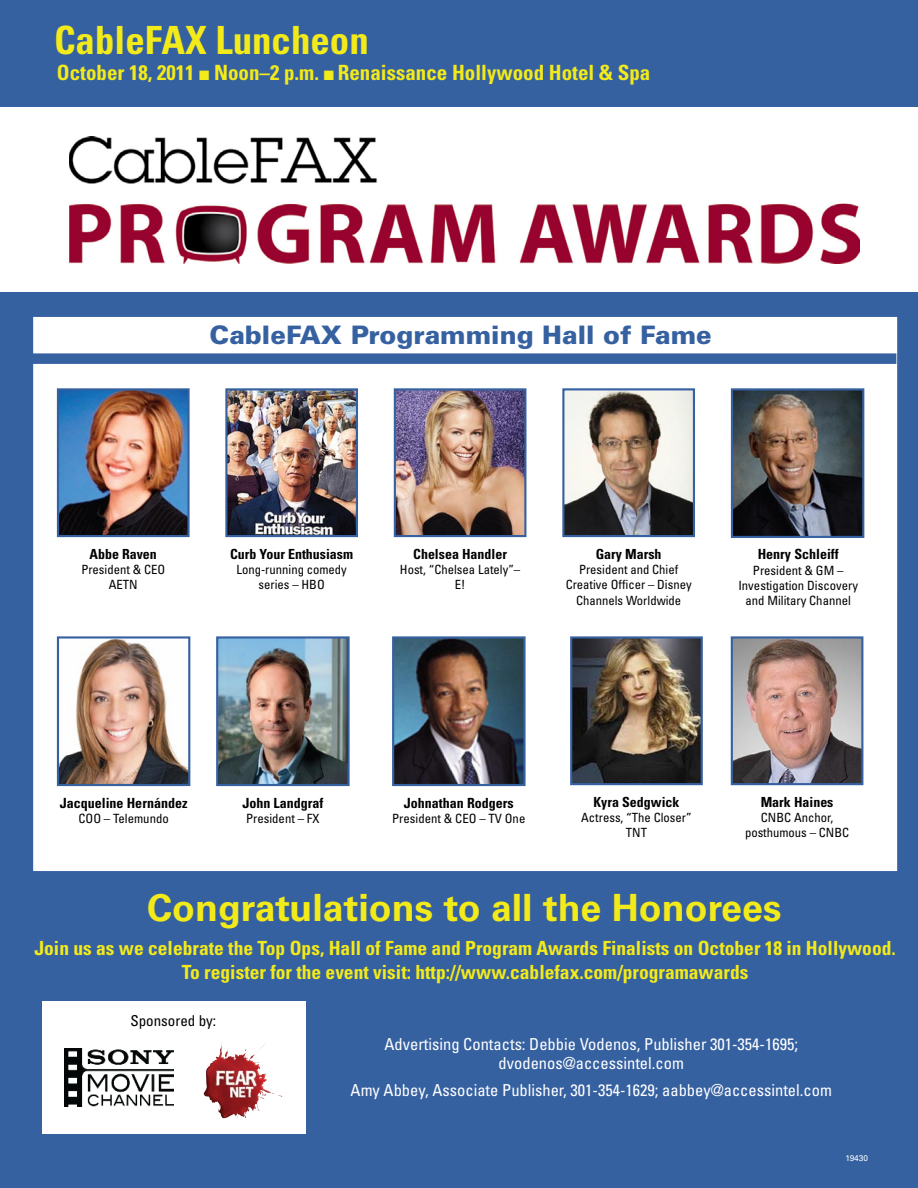
<style>
.page{position:relative;width:918px;height:1188px;background:#3661a1}
.page>*{position:absolute;margin:0;border:0;box-sizing:border-box;transform-origin:0 0}
.t1{font:700 condensed 38.85px "Univers LT Std";color:#f3ea1a}
.t2{font:700 37.5px "Univers LT Std";color:#f3ea1a}
.t3{font:900 25.5px "Univers LT Std";color:#3661a1}
.t4{font:700 condensed 21px "Univers LT Std";color:#f3ea1a}
.t5{font:700 condensed 19.5px/23.4px "Univers LT Std";color:#f3ea1a;text-align:center}
.t6{font:condensed 16.5px/19.5px "Univers LT Std";color:#fff;text-align:center}
.t7{font:condensed 15px "Univers LT Std";color:#000}
.t8{font:700 condensed 14.1px "Univers LT Std";color:#000}
.t9{font:700 condensed 13.95px "Univers LT Std";color:#000}
.t10{font:condensed 12.75px/15.3px "Univers LT Std";color:#000;text-align:center}
.t11{font:condensed 12.6px/15.1px "Univers LT Std";color:#000;text-align:center}
.t12{font:8.25px "Univers LT Std";color:#fff}
</style>
<div class="page">
<div style="left:42px;top:1001px;width:263px;height:133px;background:#fff"></div>
<div style="left:0;top:107px;width:918px;height:185px;background:#fff"></div>
<div style="left:33px;top:317px;width:864px;height:554px;background:#fff"></div>
<div style="left:0;top:353px;width:896px;height:11px;background:#3661a1"></div>
<img style="left:60px;top:391px;width:127px;height:143px">
<div style="left:57px;top:388px;width:133px;height:149px;border:2px solid #3661a1"></div>
<img style="left:228px;top:391px;width:127px;height:143px">
<div style="left:225px;top:388px;width:133px;height:149px;border:2px solid #3661a1"></div>
<img style="left:397px;top:391px;width:126px;height:143px">
<div style="left:394px;top:388px;width:132px;height:149px;border:2px solid #3661a1"></div>
<img style="left:565px;top:391px;width:127px;height:143px">
<div style="left:562px;top:388px;width:133px;height:149px;border:2px solid #3661a1"></div>
<img style="left:734px;top:391px;width:127px;height:144px">
<div style="left:731px;top:388px;width:133px;height:150px;border:2px solid #3661a1"></div>
<img style="left:60px;top:639px;width:127px;height:144px">
<div style="left:57px;top:636px;width:133px;height:150px;border:2px solid #3661a1"></div>
<img style="left:219px;top:639px;width:128px;height:144px">
<div style="left:216px;top:636px;width:134px;height:150px;border:2px solid #3661a1"></div>
<img style="left:395px;top:639px;width:128px;height:144px">
<div style="left:392px;top:636px;width:134px;height:150px;border:2px solid #3661a1"></div>
<img style="left:64px;top:1049px;width:110px;height:57px">
<img style="left:205px;top:1042px;width:17px;height:49px">
<img style="left:573px;top:639px;width:127px;height:143px">
<div style="left:570px;top:636px;width:133px;height:149px;border:2px solid #3661a1"></div>
<img style="left:734px;top:639px;width:126px;height:143px">
<div style="left:731px;top:636px;width:132px;height:149px;border:2px solid #3661a1"></div>
<img style="left:69px;top:137px;width:791px;height:126px">
<h1 class="t1" style="left:54px;top:16px;width:316px">CableFAX Luncheon</h1>
<h3 class="t4" style="left:57px;top:60px;width:595px">October 18, 2011 ■ Noon–2 p.m. ■ Renaissance Hollywood Hotel &amp; Spa</h3>
<h3 class="t3" style="left:210px;top:319px;width:504px">CableFAX Programming Hall of Fame</h3>
<p class="t9" style="left:90px;top:545px;width:69px">Abbe Raven</p>
<p class="t11" style="left:81px;top:562px;width:85px">President &amp; CEO<br>AETN</p>
<p class="t9" style="left:230px;top:545px;width:125px">Curb Your Enthusiasm</p>
<p class="t11" style="left:236px;top:562px;width:112px">Long-running comedy series – HBO</p>
<p class="t9" style="left:413px;top:545px;width:95px">Chelsea Handler</p>
<p class="t11" style="left:400px;top:562px;width:122px">Host, “Chelsea Lately”–<br>E!</p>
<p class="t9" style="left:596px;top:545px;width:67px">Gary Marsh</p>
<p class="t11" style="left:566px;top:562px;width:128px">President and Chief<br>Creative Officer – Disney<br>Channels Worldwide</p>
<p class="t8" style="left:758px;top:546px;width:83px">Henry Schleiff</p>
<p class="t10" style="left:738px;top:562px;width:121px">President &amp; GM –<br>Investigation Discovery and Military Channel</p>
<p class="t8" style="left:60px;top:794px;width:129px">Jacqueline Hernández</p>
<p class="t10" style="left:78px;top:810px;width:92px">COO – Telemundo</p>
<p class="t8" style="left:242px;top:794px;width:83px">John Landgraf</p>
<p class="t10" style="left:246px;top:810px;width:75px">President – FX</p>
<p class="t8" style="left:404px;top:794px;width:111px">Johnathan Rodgers</p>
<p class="t10" style="left:392px;top:810px;width:135px">President &amp; CEO – TV One</p>
<p class="t9" style="left:594px;top:793px;width:87px">Kyra Sedgwick</p>
<p class="t11" style="left:581px;top:810px;width:112px">Actress, “The Closer”<br>TNT</p>
<p class="t9" style="left:761px;top:793px;width:74px">Mark Haines</p>
<p class="t11" style="left:745px;top:810px;width:106px">CNBC Anchor, posthumous – CNBC</p>
<h2 class="t2" style="left:147px;top:886px;width:636px">Congratulations to all the Honorees</h2>
<h3 class="t5" style="left:34px;top:937px;width:863px">Join us as we celebrate the Top Ops, Hall of Fame and Program Awards Finalists on October 18 in Hollywood.<br>To register for the event visit: http://www.cablefax.com/programawards</h3>
<p class="t7" style="left:130px;top:1012px;width:87px">Sponsored by:</p>
<h3 class="t6" style="left:385px;top:1034px;width:415px">Advertising Contacts: Debbie Vodenos, Publisher 301-354-1695; dvodenos@accessintel.com</h3>
<h3 class="t6" style="left:351px;top:1080px;width:483px">Amy Abbey, Associate Publisher, 301-354-1629; aabbey@accessintel.com</h3>
<p class="t12" style="left:846px;top:1153px;width:24px">19430</p>
</div>
